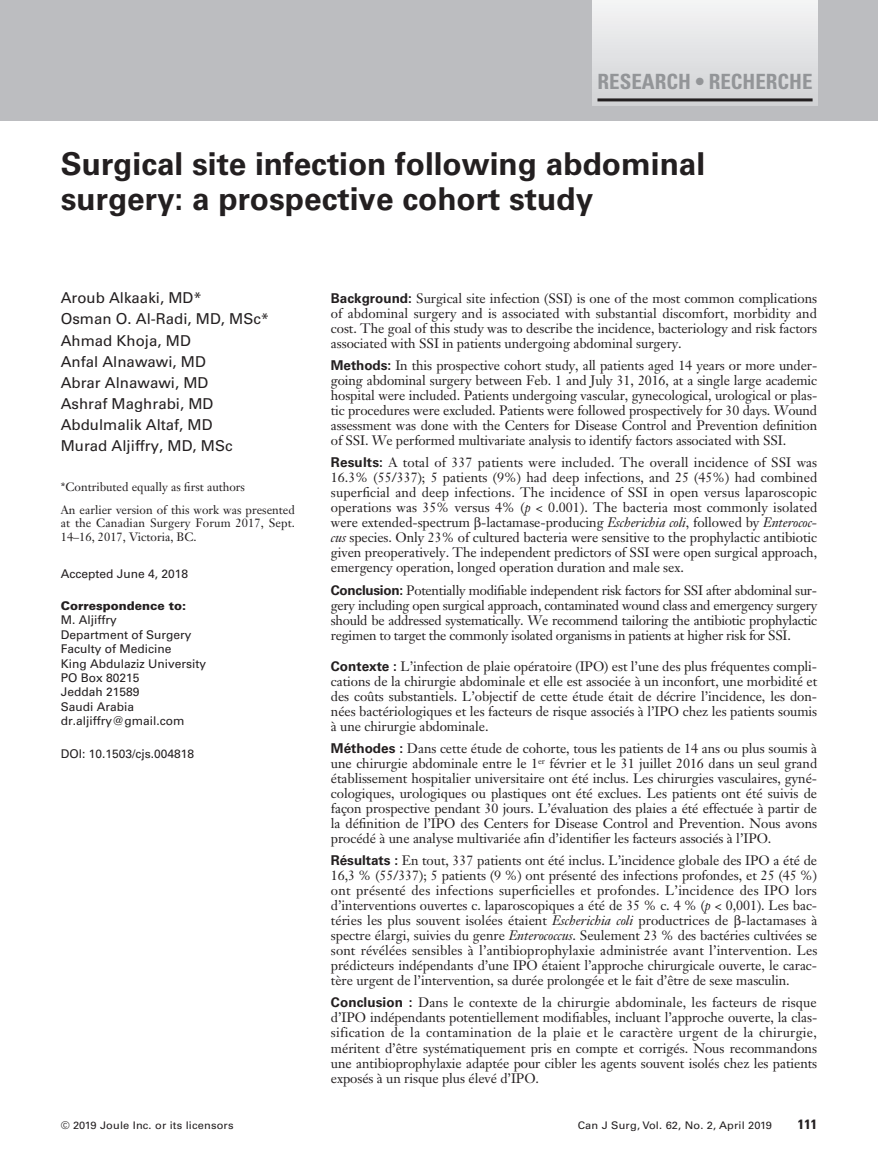
<style>
.page{position:relative;width:878px;height:1175px;background:#fff}
.page>*{position:absolute;margin:0;border:0;box-sizing:border-box;transform-origin:0 0}
.t1{font:700 31.5px/34.5px "Univers LT Std";color:#231f20}
.t2{font:700 condensed 21px "Univers LT Std";color:#939598}
.t3{font:15px/21px "Univers LT Std";color:#231f20}
.t4{font:13.5px/15px "Janson Text LT Std";letter-spacing:-.005em;color:#231f20;text-align:justify}
.t5{font:700 condensed 13.5px "Univers LT Std";color:#231f20;scale:1.05 1}
.t6{font:12px/14.4px "Univers LT Std";color:#231f20}
.t7{font:12px/22.5px "Janson Text LT Std";color:#231f20}
.t8{font:900 12px "Univers LT Std";color:#231f20}
.t9{font:10.5px "Univers LT Std";letter-spacing:.015em;color:#231f20;scale:1.05 1}
.s1{font-family:"Univers LT Std";font-weight:700}
.s2{font-style:italic}
</style>
<div class="page">
<div style="left:0;top:0;width:878px;height:120px;background:#bcbdc0"></div>
<div style="left:593px;top:0;width:224px;height:106px;background:linear-gradient(to bottom,#f4f4f5,#d1d2d5)"></div>
<hr style="left:597px;top:98px;width:215px;height:3px;background:#231f20">
<h2 class="t2" style="left:597px;top:69px;width:216px">RESEARCH • RECHERCHE</h2>
<h1 class="t1" style="left:61px;top:147px;width:646px">Surgical site infection following abdominal surgery: a prospective cohort study</h1>
<p class="t3" style="left:61px;top:288px;width:210px">Aroub Alkaaki, MD*<br>Osman O. Al-Radi, MD, MSc*<br>Ahmad Khoja, MD<br>Anfal Alnawawi, MD<br>Abrar Alnawawi, MD<br>Ashraf Maghrabi, MD<br>Abdulmalik Altaf, MD<br>Murad Aljiffry, MD, MSc</p>
<p class="t7" style="left:61px;top:475px;width:235px">*Contributed equally as first authors<br>An earlier version of this work was presented</p>
<p class="t7" style="left:61px;top:516px;width:236px;line-height:13.5px">at the Canadian Surgery Forum 2017, Sept.<br>14–16, 2017, Victoria, BC.</p>
<p class="t6" style="left:61px;top:566px;width:129px">Accepted June 4, 2018</p>
<p class="t8" style="left:61px;top:598px;width:127px">Correspondence to:</p>
<p class="t6" style="left:61px;top:613px;width:147px">M. Aljiffry<br>Department of Surgery<br>Faculty of Medicine<br>King Abdulaziz University<br>PO Box 80215<br>Jeddah 21589<br>Saudi Arabia dr.aljiffry@gmail.com</p>
<p class="t6" style="left:61px;top:746px;width:135px">DOI: 10.1503/cjs.004818</p>
<p class="t4" style="left:331px;top:290px;width:488px"><span class="s1">Background:</span> Surgical site infection (SSI) is one of the most common complications of abdominal surgery and is associated with substantial discomfort, morbidity and cost. The goal of this study was to describe the incidence, bacteriology and risk factors associated with SSI in patients undergoing abdominal surgery.</p>
<p class="t4" style="left:331px;top:358px;width:488px"><span class="s1">Methods:</span> In this prospective cohort study, all patients aged 14 years or more under&shy;going abdominal surgery between Feb. 1 and July 31, 2016, at a single large academic hospital were included. Patients undergoing vascular, gynecological, urological or plas&shy;tic procedures were excluded. Patients were followed prospectively for 30 days. Wound assessment was done with the Centers for Disease Control and Prevention definition of SSI. We performed multivariate analysis to identify factors associated with SSI.</p>
<p class="t4" style="left:331px;top:455px;width:488px"><span class="s1">Results:</span> A total of 337 patients were included. The overall incidence of SSI was 16.3% (55/337); 5 patients (9%) had deep infections, and 25 (45%) had combined superficial and deep infections. The incidence of SSI in open versus laparoscopic operations was 35% versus 4% (<span class="s2">p</span> &lt; 0.001). The bacteria most commonly isolated were extended-spectrum -lactamase-producing <span class="s2">Escherichia coli</span>, followed by <span class="s2">Enterococ&shy;cus</span> species. Only 23% of cultured bacteria were sensitive to the prophylactic antibiotic given preoperatively. The independent predictors of SSI were open surgical approach, emergency operation, longed operation duration and male sex.</p>
<p class="t4" style="left:331px;top:582px;width:488px"><span class="s1">Conclusion:</span> Potentially modifiable independent risk factors for SSI after abdominal sur&shy;gery including open surgical approach, contaminated wound class and emergency surgery should be addressed systematically. We recommend tailoring the antibiotic prophylactic regimen to target the commonly isolated organisms in patients at higher risk for SSI.</p>
<p class="t4" style="left:331px;top:658px;width:488px"><span class="s1">Contexte :</span> L’infection de plaie opératoire (IPO) est l’une des plus fréquentes compli&shy;cations de la chirurgie abdominale et elle est associée à un inconfort, une morbidité et des coûts substantiels. L’objectif de cette étude était de décrire l’incidence, les don&shy;nées bactériologiques et les facteurs de risque associés à l’IPO chez les patients soumis à une chirurgie abdominale.</p>
<p class="t4" style="left:331px;top:740px;width:488px"><span class="s1">Méthodes :</span> Dans cette étude de cohorte, tous les patients de 14 ans ou plus soumis à une chirurgie abdominale entre le 1<sup>er</sup> février et le 31 juillet 2016 dans un seul grand établissement hospitalier universitaire ont été inclus. Les chirurgies vasculaires, gyné&shy;cologiques, urologiques ou plastiques ont été exclues. Les patients ont été suivis de façon prospective pendant 30 jours. L’évaluation des plaies a été effectuée à partir de la définition de l’IPO des Centers for Disease Control and Prevention. Nous avons procédé à une analyse multivariée afin d’identifier les facteurs associés à l’IPO.</p>
<p class="t4" style="left:331px;top:853px;width:488px"><span class="s1">Résultats :</span> En tout, 337 patients ont été inclus. L’incidence globale des IPO a été de 16,3 % (55/337); 5 patients (9 %) ont présenté des infections profondes, et 25 (45 %) ont présenté des infections superficielles et profondes. L’incidence des IPO lors d’interventions ouvertes c. laparoscopiques a été de 35 % c. 4 % (<span class="s2">p</span> &lt; 0,001). Les bac&shy;téries les plus souvent isolées étaient <span class="s2">Escherichia coli</span> productrices de -lactamases à spectre élargi, suivies du genre <span class="s2">Enterococcus</span>. Seulement 23 % des bactéries cultivées se sont révélées sensibles à l’antibioprophylaxie administrée avant l’intervention. Les prédicteurs indépendants d’une IPO étaient l’approche chirurgicale ouverte, le carac&shy;tère urgent de l’intervention, sa durée prolongée et le fait d’être de sexe masculin.</p>
<p class="t4" style="left:331px;top:995px;width:488px"><span class="s1">Conclusion :</span> Dans le contexte de la chirurgie abdominale, les facteurs de risque d’IPO indépendants potentiellement modifiables, incluant l’approche ouverte, la clas&shy;sification de la contamination de la plaie et le caractère urgent de la chirurgie, méritent d’être systématiquement pris en compte et corrigés. Nous recommandons une antibioprophylaxie adaptée pour cibler les agents souvent isolés chez les patients exposés à un risque plus élevé d’IPO.</p>
<p class="t9" style="left:61px;top:1119px;width:166px">© 2019 Joule Inc. or its licensors</p>
<p class="t9" style="left:577px;top:1119px;width:186px">Can J Surg, Vol. 62, No. 2, April 2019</p>
<p class="t5" style="left:797px;top:1116px;width:20px">111</p>
</div>
